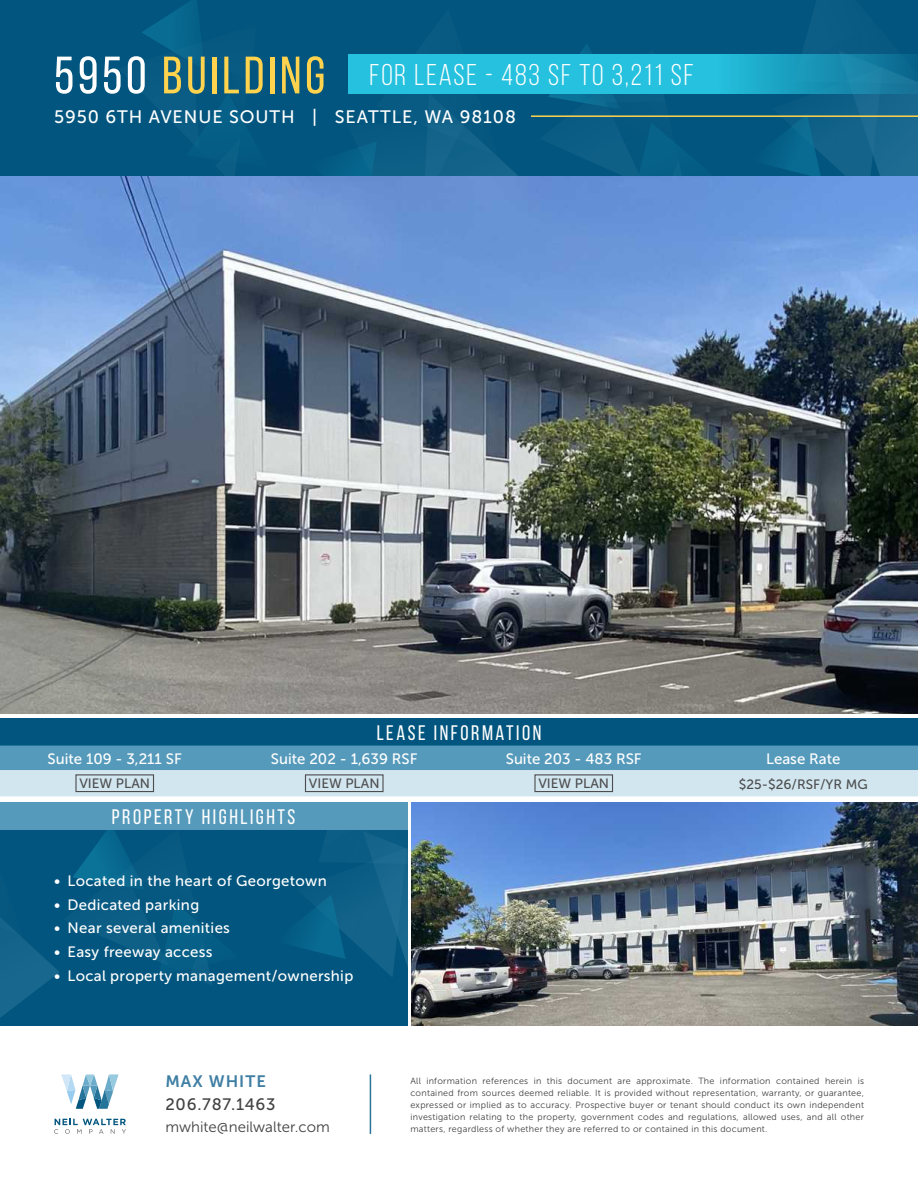
<style>
.page{position:relative;width:918px;height:1188px;background:#fff}
.page>*{position:absolute;margin:0;border:0;box-sizing:border-box;transform-origin:0 0}
.t1{font:52.5px "Bebas Neue";letter-spacing:.07em;color:#ffd34e}
.t2{font:30px "Bebas Neue";letter-spacing:.06em;color:#fff}
.t3{font:21px "Bebas Neue";letter-spacing:.12em;color:#fff}
.t4{font:18px "Museo Sans 500";letter-spacing:.05em;color:#fff}
.t5{font:16.5px "Museo Sans 500";letter-spacing:.05em;color:#414042}
.t6{font:16.5px "Museo Sans 700";letter-spacing:.06em;color:#3e7ea3}
.t7{font:15px "Museo Sans 500";letter-spacing:.02em;color:#fff}
.t8{font:15px "Museo Sans 500";color:#fff}
.t9{font:15px "Museo Sans 300";color:#414042}
.t10{font:13.5px "Museo Sans 500";color:#4d4d4f}
.t11{font:9px/12px "Museo Sans 300";letter-spacing:.03em;color:#414042;text-align:justify}
.s1{color:#fff}
</style>
<div class="page">
<div style="left:0;top:0;width:918px;height:177px;background:#02557e"></div>
<svg style="left:100px;top:0;width:818px;height:177px"></svg>
<hr style="left:531px;top:115px;width:387px;height:2px;background:#ffd34e">
<svg style="left:348px;top:54px;width:570px;height:39px;background:#21b1d0"></svg>
<img style="left:0;top:177px;width:918px;height:536px">
<div style="left:0;top:802px;width:407px;height:28px;background:#569abb"></div>
<hr style="left:370px;top:1074px;width:1px;height:60px;background:#27759b">
<svg style="left:54px;top:1119px;width:72px;height:15px"></svg>
<svg style="left:61px;top:1074px;width:58px;height:35px"></svg>
<svg style="left:0;top:830px;width:407px;height:195px;background:#055981"></svg>
<div style="left:0;top:718px;width:918px;height:28px;background:#02557e"></div>
<svg style="left:0;top:746px;width:918px;height:50px;background:#94c0d5"></svg>
<img style="left:412px;top:802px;width:506px;height:223px">
<div style="left:75px;top:774px;width:79px;height:18px;border:1px solid #4d4d4f"></div>
<div style="left:305px;top:774px;width:79px;height:18px;border:1px solid #4d4d4f"></div>
<div style="left:534px;top:774px;width:79px;height:18px;border:1px solid #4d4d4f"></div>
<h1 class="t1" style="left:54px;top:47px;width:273px"><span class="s1">5950</span> BUILDING</h1>
<h3 class="t4" style="left:54px;top:107px;width:464px">5950 6TH AVENUE SOUTH | SEATTLE, WA 98108</h3>
<h2 class="t2" style="left:370px;top:59px;width:326px">FOR LEASE - 483 SF to 3,211 SF</h2>
<h3 class="t3" style="left:377px;top:721px;width:166px">LEASE INFORMATION</h3>
<h3 class="t8" style="left:48px;top:750px;width:136px">Suite 109 - 3,211 SF</h3>
<h3 class="t8" style="left:271px;top:750px;width:148px">Suite 202 - 1,639 RSF</h3>
<h3 class="t8" style="left:506px;top:750px;width:137px">Suite 203 - 483 RSF</h3>
<h3 class="t8" style="left:766px;top:750px;width:76px">Lease Rate</h3>
<h3 class="t10" style="left:79px;top:776px;width:72px">VIEW PLAN</h3>
<h3 class="t10" style="left:309px;top:776px;width:72px">VIEW PLAN</h3>
<h3 class="t10" style="left:538px;top:776px;width:72px">VIEW PLAN</h3>
<h3 class="t10" style="left:739px;top:777px;width:130px">$25-$26/RSF/YR MG</h3>
<h3 class="t3" style="left:112px;top:806px;width:185px">PROPERTY HIGHLIGHTS</h3>
<h3 class="t7" style="left:54px;top:872px;width:274px">• Located in the heart of Georgetown</h3>
<h3 class="t7" style="left:54px;top:896px;width:147px">• Dedicated parking</h3>
<h3 class="t7" style="left:54px;top:920px;width:178px">• Near several amenities</h3>
<h3 class="t7" style="left:54px;top:944px;width:160px">• Easy freeway access</h3>
<h3 class="t7" style="left:54px;top:968px;width:301px">• Local property management/ownership</h3>
<h3 class="t6" style="left:165px;top:1072px;width:102px">MAX WHITE</h3>
<h3 class="t5" style="left:165px;top:1096px;width:112px">206.787.1463</h3>
<h3 class="t9" style="left:165px;top:1119px;width:166px">mwhite@neilwalter.com</h3>
<p class="t11" style="left:410px;top:1075px;width:455px">All information references in this document are approximate. The information contained herein is contained from sources deemed reliable. It is provided without representation, warranty, or guarantee, expressed or implied as to accuracy. Prospective buyer or tenant should conduct its own independent investigation relating to the property, government codes and regulations, allowed uses, and all other matters, regardless of whether they are referred to or contained in this document.</p>
</div>
